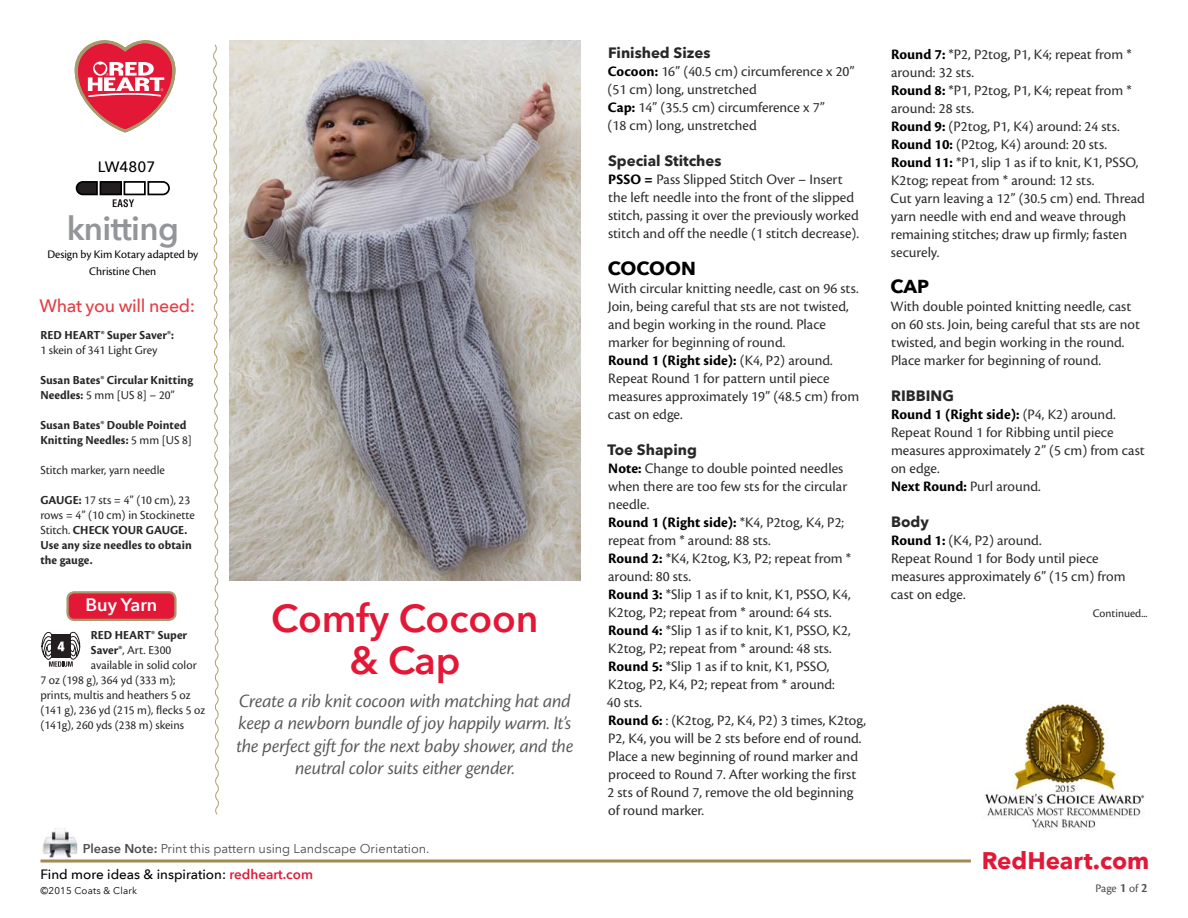
<style>
.page{position:relative;width:1188px;height:918px;background:#fff}
.page>*{position:absolute;margin:0;border:0;box-sizing:border-box;transform-origin:0 0}
.t1{font:600 39px/42px "Avenir Next LT Pro";color:#e31837;text-align:center}
.t2{font:600 33px "Avenir Next LT Pro";letter-spacing:-.02em;color:#939598}
.t3{font:700 24px "Avenir Next LT Pro";color:#e31837}
.t4{font:19.5px/22.5px "Cronos Pro Disp It";letter-spacing:-.005em;color:#58595b;text-align:center}
.t5{font:700 18.75px "Avenir Next LT Pro";color:#000}
.t6{font:500 18px "Avenir Next LT Pro";letter-spacing:-.02em;color:#e53d44}
.t7{font:600 18px "Avenir Next LT Pro";color:#fff}
.t8{font:15px/18px "Cronos Pro";color:#2e2e2f}
.t9{font:700 15px "Avenir Next LT Pro";color:#292829}
.t10{font:500 15px "Avenir Next LT Pro";color:#000}
.t11{font:500 13.5px "Avenir Next LT Pro";color:#000}
.t12{font:700 12.75px/15px "Cronos Pro";letter-spacing:.005em;color:#292829}
.t13{font:12.75px "Cronos Pro";color:#292829}
.t14{font:12.75px "Avenir Next LT Pro";color:#4d4d4f}
.t15{font:12px/17.2px "Cronos Pro Subh";color:#000;text-align:center}
.t16{font:12px "Cronos Pro";color:#292829}
.t17{font:12px "Cronos Pro";color:#4d4d4f}
.t18{font:9.75px "Avenir Next LT Pro";letter-spacing:.02em;color:#000}
.s1{font-weight:700;color:#000}
.s2{font-weight:400}
.s3{font-weight:700}
.s4{font-weight:600}
.s5{font-weight:600;color:#e31837}
.s6{font-family:"Cronos Pro Semibold Subh";font-size:13.5px}
</style>
<div class="page">
<hr style="left:40px;top:860px;width:931px;height:2px;background:#a18b50">
<img style="left:43px;top:828px;width:35px;height:30px">
<svg style="left:75px;top:40px;width:100px;height:92px"></svg>
<svg style="left:76px;top:181px;width:94px;height:26px"></svg>
<svg style="left:213px;top:44px;width:6px;height:771px"></svg>
<div style="left:68px;top:592px;width:107px;height:28px;background:#e31837;border-radius:7px"></div>
<div style="left:66px;top:591px;width:111px;height:30px;border:2px solid #a8996e;border-radius:7px"></div>
<svg style="left:41px;top:631px;width:40px;height:36px"></svg>
<img style="left:230px;top:40px;width:350px;height:540px">
<img style="left:985px;top:698px;width:159px;height:132px">
<p class="t9" style="left:608px;top:44px;width:104px">Finished Sizes</p>
<p class="t8" style="left:608px;top:63px;width:249px"><span class="s1">Cocoon:</span> 16” (40.5 cm) circumference x 20” (51 cm) long, unstretched<br><span class="s1">Cap:</span> 14” (35.5 cm) circumference x 7”<br>(18 cm) long, unstretched</p>
<p class="t9" style="left:608px;top:152px;width:115px">Special Stitches</p>
<p class="t8" style="left:608px;top:171px;width:253px"><span class="s1">PSSO =</span> Pass Slipped Stitch Over – Insert the left needle into the front of the slipped stitch, passing it over the previously worked stitch and off the needle (1 stitch decrease).</p>
<p class="t5" style="left:608px;top:256px;width:90px">COCOON</p>
<p class="t8" style="left:608px;top:279px;width:253px">With circular knitting needle, cast on 96 sts.<br>Join, being careful that sts are not twisted, and begin working in the round. Place marker for beginning of round.<br><span class="s1">Round 1 (Right side):</span> (K4, P2) around.<br>Repeat Round 1 for pattern until piece measures approximately 19” (48.5 cm) from cast on edge.</p>
<p class="t9" style="left:608px;top:440px;width:91px">Toe Shaping</p>
<p class="t8" style="left:607px;top:459px;width:261px"><span class="s1">Note:</span> Change to double pointed needles when there are too few sts for the circular needle.<br><span class="s1">Round 1 (Right side):</span> *K4, P2tog, K4, P2; repeat from * around: 88 sts.<br><span class="s1">Round 2:</span> *K4, K2tog, K3, P2; repeat from * around: 80 sts.<br><span class="s1">Round 3:</span> *Slip 1 as if to knit, K1, PSSO, K4, K2tog, P2; repeat from * around: 64 sts.<br><span class="s1">Round 4:</span> *Slip 1 as if to knit, K1, PSSO, K2, K2tog, P2; repeat from * around: 48 sts.<br><span class="s1">Round 5:</span> *Slip 1 as if to knit, K1, PSSO, K2tog, P2, K4, P2; repeat from * around:<br>40 sts.<br><span class="s1">Round 6:</span> : (K2tog, P2, K4, P2) 3 times, K2tog, P2, K4, you will be 2 sts before end of round.<br>Place a new beginning of round marker and proceed to Round 7. After working the first<br>2 sts of Round 7, remove the old beginning of round marker.</p>
<p class="t8" style="left:891px;top:45px;width:256px"><span class="s1">Round 7:</span> *P2, P2tog, P1, K4; repeat from * around: 32 sts.<br><span class="s1">Round 8:</span> *P1, P2tog, P1, K4; repeat from * around: 28 sts.<br><span class="s1">Round 9:</span> (P2tog, P1, K4) around: 24 sts.<br><span class="s1">Round 10:</span> (P2tog, K4) around: 20 sts.<br><span class="s1">Round 11:</span> *P1, slip 1 as if to knit, K1, PSSO, K2tog; repeat from * around: 12 sts.<br>Cut yarn leaving a 12” (30.5 cm) end. Thread yarn needle with end and weave through remaining stitches; draw up firmly; fasten securely.</p>
<p class="t5" style="left:891px;top:274px;width:40px">CAP</p>
<p class="t8" style="left:891px;top:297px;width:251px">With double pointed knitting needle, cast on 60 sts. Join, being careful that sts are not twisted, and begin working in the round.<br>Place marker for beginning of round.</p>
<p class="t9" style="left:891px;top:386px;width:64px">RIBBING</p>
<p class="t8" style="left:891px;top:405px;width:255px"><span class="s1">Round 1 (Right side):</span> (P4, K2) around.<br>Repeat Round 1 for Ribbing until piece measures approximately 2” (5 cm) from cast on edge.<br><span class="s1">Next Round:</span> Purl around.</p>
<p class="t9" style="left:891px;top:512px;width:39px">Body</p>
<p class="t8" style="left:891px;top:531px;width:236px"><span class="s1">Round 1:</span> (K4, P2) around.<br>Repeat Round 1 for Body until piece measures approximately 6” (15 cm) from cast on edge.</p>
<p class="t10" style="left:98px;top:158px;width:59px">LW4807</p>
<h2 class="t2" style="left:67px;top:208px;width:114px">knitting</h2>
<p class="t15" style="left:47px;top:246px;width:152px">Design by Kim Kotary adapted by<br>Christine Chen</p>
<p class="t6" style="left:40px;top:295px;width:157px">What you will need:</p>
<p class="t12" style="left:40px;top:328px;width:135px">RED HEART® Super Saver®:</p>
<p class="t13" style="left:40px;top:343px;width:119px">1 skein of 341 Light Grey</p>
<p class="t12" style="left:40px;top:373px;width:154px">Susan Bates® Circular Knitting<br>Needles: <span class="s2">5 mm [US 8] – 20”</span></p>
<p class="t12" style="left:40px;top:418px;width:153px">Susan Bates® Double Pointed<br>Knitting Needles: <span class="s2">5 mm [US 8]</span></p>
<p class="t13" style="left:40px;top:463px;width:126px">Stitch marker, yarn needle</p>
<p class="t12" style="left:40px;top:493px;width:156px">GAUGE: <span class="s2">17 sts = 4” (10 cm), 23 rows = 4” (10 cm) in Stockinette<br>Stitch.</span> CHECK YOUR GAUGE.<br>Use any size needles to obtain the gauge.</p>
<p class="t7" style="left:86px;top:593px;width:73px">Buy Yarn</p>
<p class="t16" style="left:1093px;top:606px;width:56px">Continued...</p>
<h1 class="t1" style="left:271px;top:597px;width:269px">Comfy Cocoon &amp; Cap</h1>
<p class="t12" style="left:91px;top:628px;width:98px">RED HEART® Super</p>
<p class="t13" style="left:91px;top:643px;width:82px"><span class="s3">Saver®</span>, Art. E300</p>
<p class="t13" style="left:91px;top:658px;width:108px">available in solid color</p>
<p class="t13" style="left:40px;top:673px;width:137px">7 oz (198 g), 364 yd (333 m);</p>
<p class="t13" style="left:40px;top:688px;width:152px">prints, multis and heathers 5 oz</p>
<p class="t13" style="left:40px;top:703px;width:166px">(141 g), 236 yd (215 m), flecks 5 oz</p>
<p class="t13" style="left:40px;top:718px;width:145px">(141g), 260 yds (238 m) skeins</p>
<h3 class="t4" style="left:237px;top:690px;width:338px">Create a rib knit cocoon with matching hat and keep a newborn bundle of joy happily warm. It’s the perfect gift for the next baby shower, and the neutral color suits either gender.</h3>
<p class="t14" style="left:83px;top:841px;width:348px"><span class="s4">Please Note:</span> Print this pattern using Landscape Orientation.</p>
<p class="t18" style="left:40px;top:885px;width:98px">©2015 Coats &amp; Clark</p>
<p class="t11" style="left:40px;top:866px;width:274px">Find more ideas &amp; inspiration: <span class="s5">redheart.com</span></p>
<h3 class="t3" style="left:982px;top:846px;width:169px">RedHeart.com</h3>
<p class="t17" style="left:1095px;top:881px;width:54px">Page <span class="s6">1</span> of <span class="s6">2</span></p>
</div>
